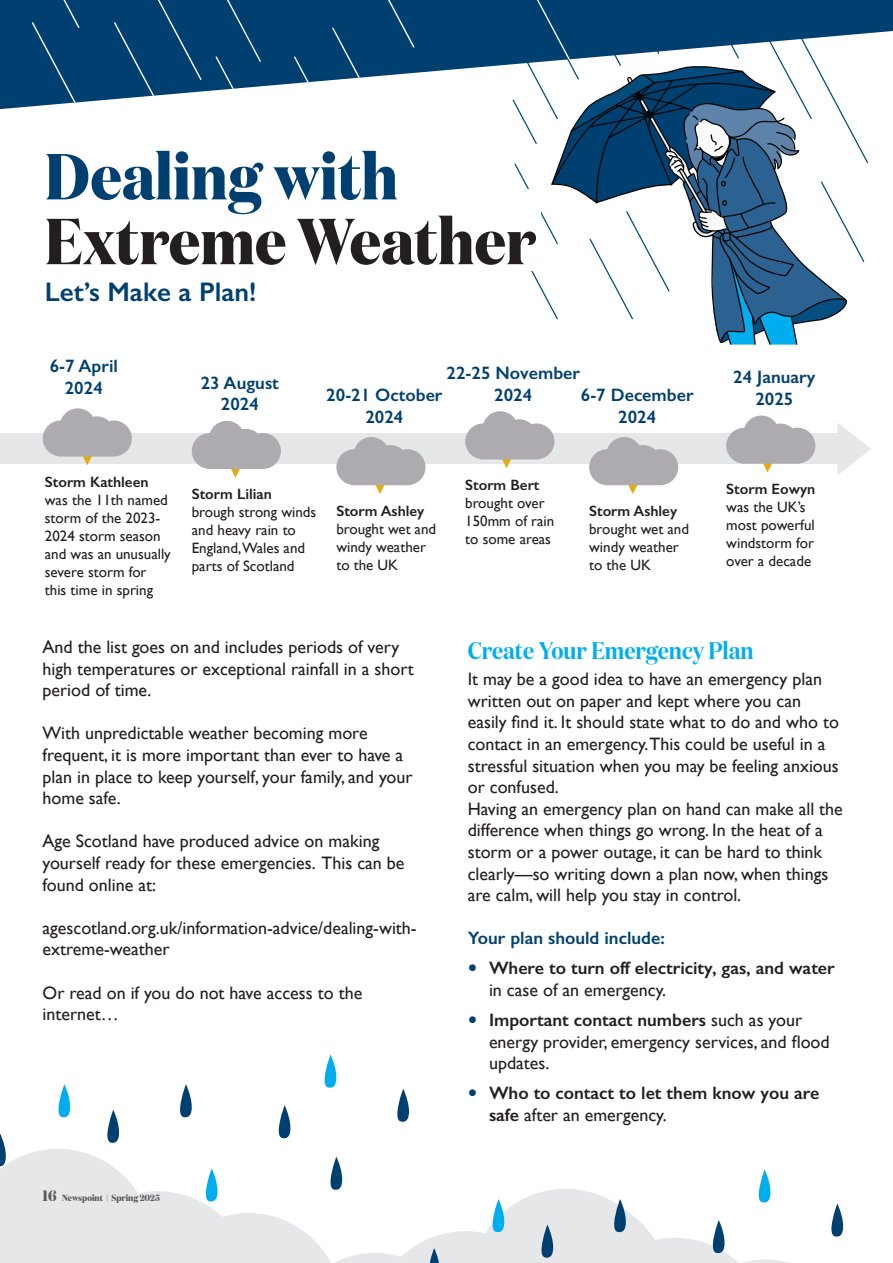
<style>
.page{position:relative;width:893px;height:1263px;background:#fff}
.page>*{position:absolute;margin:0;border:0;box-sizing:border-box;transform-origin:0 0}
.Int_Article_Sub_Heading__Purple__20pt{font:700 64.8px/64.8px "Domaine Disp Nar";color:#231f20}
.Int_Article_Sub_Heading__Purple__20pt-2{font:600 27px "Gill Sans";color:#004071}
.Subheading_Blue{font:600 24px "Domaine Disp Nar";color:#00aeef}
.Int_Body_Text_12pt_Reg{font:18px/21.6px "Gill Sans";color:#231f20}
.t1{font:600 18px/21.6px "Gill Sans";color:#231f20}
.Int_Body_Text_12pt_Reg-2{font:600 18px/21.6px "Gill Sans";color:#004071;text-align:center}
.Int_Body_Text_12pt_Reg-3{font:15px/18px "Gill Sans";color:#231f20}
.t2{font:700 9px "Domaine Disp Nar";color:#57585a}
.s1{color:#004071}
.s2{font-weight:600}
.s3{font-size:15px}
.s4{font-weight:400;font-size:27px;color:#004071}
.s5{font-weight:400}
.s6{font-size:27px;color:#004071}
</style>
<div class="page">
<svg style="left:837px;top:423px;width:34px;height:52px"></svg>
<div style="left:0;top:433px;width:849px;height:30px;background:#e6e7e9"></div>
<svg style="left:0;top:1054px;width:844px;height:209px"></svg>
<svg style="left:0;top:0;width:893px;height:109px;fill:#004071"></svg>
<svg style="left:32px;top:0;width:47px;height:109px;background:#134e7b"></svg>
<svg style="left:114px;top:0;width:88px;height:109px;background:#265c86"></svg>
<svg style="left:215px;top:0;width:46px;height:109px"></svg>
<svg style="left:512px;top:0;width:356px;height:345px"></svg>
<svg style="left:294px;top:0;width:120px;height:109px"></svg>
<div style="left:299px;top:189px;width:242px;height:82px;background:#fff"></div>
<svg style="left:43px;top:408px;width:89px;height:57px"></svg>
<svg style="left:192px;top:421px;width:89px;height:57px"></svg>
<svg style="left:336px;top:437px;width:89px;height:57px"></svg>
<svg style="left:465px;top:411px;width:89px;height:57px"></svg>
<svg style="left:589px;top:437px;width:89px;height:57px"></svg>
<svg style="left:726px;top:415px;width:89px;height:57px"></svg>
<p class="Int_Article_Sub_Heading__Purple__20pt" style="left:45px;top:144px;width:493px"><span class="s1">Dealing with<br></span>Extreme Weather</p>
<p class="Int_Article_Sub_Heading__Purple__20pt-2" style="left:45px;top:276px;width:213px">Let’s Make a Plan!</p>
<p class="Int_Body_Text_12pt_Reg-2" style="left:50px;top:355px;width:70px">6-7 April<br>2024</p>
<p class="Int_Body_Text_12pt_Reg-2" style="left:201px;top:372px;width:80px">23 August<br>2024</p>
<p class="Int_Body_Text_12pt_Reg-2" style="left:447px;top:362px;width:135px">22-25 November<br>2024</p>
<p class="Int_Body_Text_12pt_Reg-2" style="left:581px;top:384px;width:114px">6-7 December<br>2024</p>
<p class="Int_Body_Text_12pt_Reg-2" style="left:326px;top:384px;width:118px">20-21 October<br>2024</p>
<p class="Int_Body_Text_12pt_Reg-3" style="left:45px;top:473px;width:127px"><span class="s2">Storm Kathleen </span>was the 11th named storm of the 2023-<br>2024 storm season and was an unusually severe storm for this time in spring</p>
<p class="Int_Body_Text_12pt_Reg-3" style="left:192px;top:485px;width:126px"><span class="s2">Storm Lilian </span>brough strong winds and heavy rain to<br>England,Wales and parts of Scotland</p>
<p class="Int_Body_Text_12pt_Reg-3" style="left:336px;top:501px;width:101px"><span class="s2">Storm Ashley </span>brought wet and windy weather to the UK</p>
<p class="Int_Body_Text_12pt_Reg-3" style="left:465px;top:476px;width:91px"><span class="s2">Storm Bert </span>brought over<br>150mm of rain to some areas</p>
<p class="Int_Body_Text_12pt_Reg-3" style="left:589px;top:501px;width:101px"><span class="s2">Storm Ashley </span>brought wet and windy weather to the UK</p>
<p class="Int_Body_Text_12pt_Reg-2" style="left:733px;top:366px;width:84px">24 January<br>2025</p>
<p class="Int_Body_Text_12pt_Reg-3" style="left:726px;top:480px;width:91px"><span class="s2">Storm Eowyn </span>was the UK’s most powerful windstorm for over a decade</p>
<p class="Int_Body_Text_12pt_Reg" style="left:43px;top:636px;width:373px">And the list goes on and includes periods of very high temperatures or exceptional rainfall in a short period of time.</p>
<p class="Int_Body_Text_12pt_Reg" style="left:43px;top:722px;width:372px">With unpredictable weather becoming more frequent, it is more important than ever to have a plan in place to keep yourself, your family, and your home safe.</p>
<p class="Int_Body_Text_12pt_Reg" style="left:43px;top:830px;width:364px">Age Scotland have produced advice on making yourself ready for these emergencies. This can be found online at:</p>
<p class="Int_Body_Text_12pt_Reg" style="left:43px;top:917px;width:376px">agescotland.org.uk/information-advice/dealing-with&shy;extreme-weather</p>
<p class="Int_Body_Text_12pt_Reg" style="left:43px;top:981px;width:321px">Or read on if you do not have access to the internet…</p>
<p class="t2" style="left:43px;top:1192px;width:119px"><span class="s3">16</span> Newspoint | Spring 2025</p>
<p class="Subheading_Blue" style="left:468px;top:636px;width:287px">Create Your Emergency Plan</p>
<p class="Int_Body_Text_12pt_Reg" style="left:468px;top:668px;width:373px">It may be a good idea to have an emergency plan written out on paper and kept where you can easily find it. It should state what to do and who to contact in an emergency.This could be useful in a stressful situation when you may be feeling anxious or confused.</p>
<p class="Int_Body_Text_12pt_Reg" style="left:468px;top:798px;width:377px">Having an emergency plan on hand can make all the difference when things go wrong. In the heat of a storm or a power outage, it can be hard to think clearly—so writing down a plan now, when things are calm, will help you stay in control.</p>
<p class="Int_Body_Text_12pt_Reg-2" style="left:468px;top:927px;width:198px">Your plan should include:</p>
<p class="t1" style="left:489px;top:957px;width:347px;text-indent:-21px"><span class="s4">•</span> Where to turn off electricity, gas, and water <span class="s5">in case of an emergency.</span></p>
<p class="Int_Body_Text_12pt_Reg" style="left:489px;top:1009px;width:342px;text-indent:-21px"><span class="s6">•</span> <span class="s2">Important contact numbers</span> such as your energy provider, emergency services, and flood updates.</p>
<p class="t1" style="left:489px;top:1082px;width:332px;text-indent:-21px"><span class="s4">•</span> Who to contact to let them know you are safe <span class="s5">after an emergency.</span></p>
</div>
